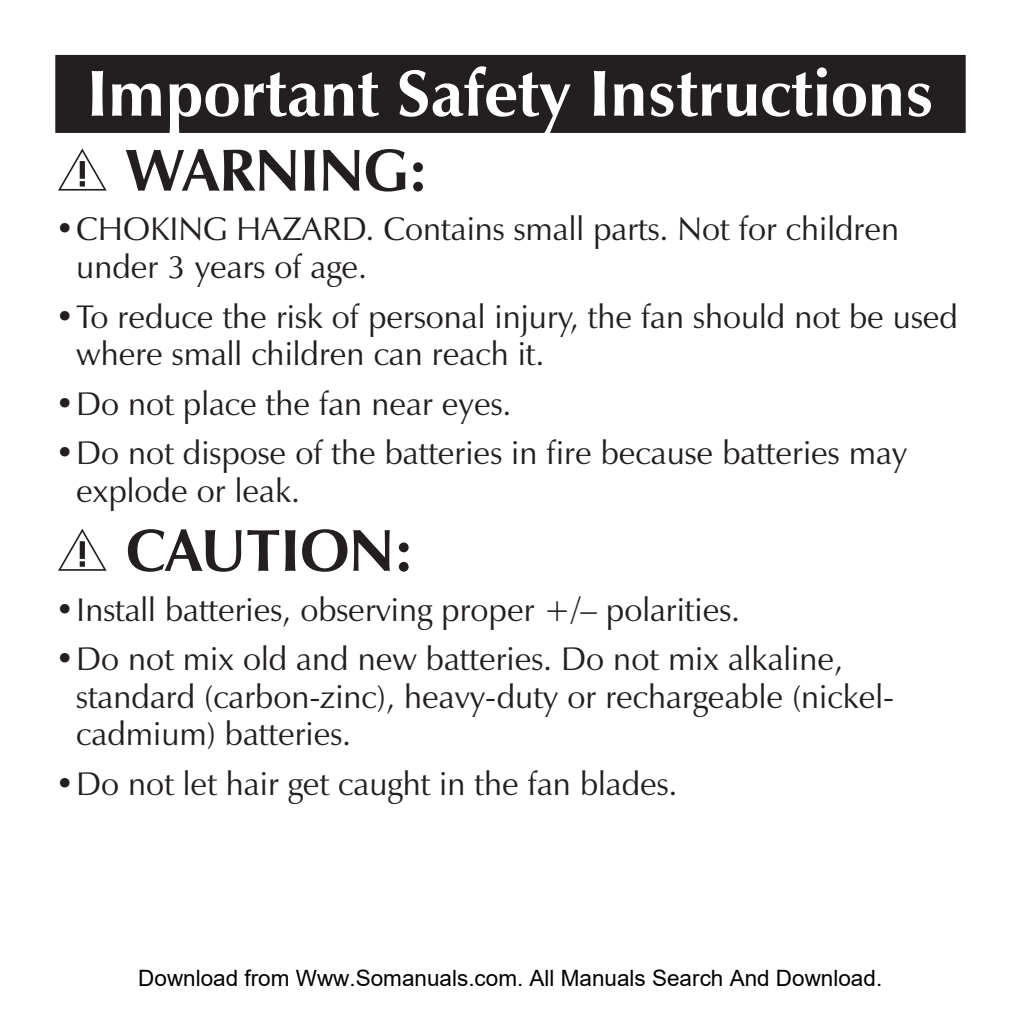
<style>
.page{position:relative;width:1021px;height:1021px;background:#fff}
.page>*{position:absolute;margin:0;border:0;box-sizing:border-box;transform-origin:0 0}
.t1{font:700 66px "Zapf Humanist 601 BT";color:#fff}
.t2{font:700 60px "Zapf Humanist 601 BT";color:#231f20}
.t3{font:33px/37.5px "Zapf Humanist 601 BT";color:#231f20}
.t4{font:22.5px "Arial";color:#000}
</style>
<div class="page">
<svg style="left:58px;top:148px;width:49px;height:42px"></svg>
<div style="left:80px;top:161px;width:5px;height:18px;background:#231f20"></div>
<svg style="left:58px;top:528px;width:48px;height:42px"></svg>
<div style="left:80px;top:541px;width:5px;height:18px;background:#231f20"></div>
<div style="left:55px;top:55px;width:910px;height:78px;background:#231f20"></div>
<h1 class="t1" style="left:87px;top:52px;width:848px">Important Safety Instructions</h1>
<h2 class="t2" style="left:126px;top:133px;width:304px">WARNING:</h2>
<p class="t3" style="left:76px;top:210px;width:824px;text-indent:-21px">• CHOKING HAZARD. Contains small parts. Not for children under 3 years of age.</p>
<p class="t3" style="left:76px;top:297px;width:883px;text-indent:-21px">• To reduce the risk of personal injury, the fan should not be used where small children can reach it.</p>
<p class="t3" style="left:55px;top:384px;width:458px">• Do not place the fan near eyes.</p>
<p class="t3" style="left:76px;top:434px;width:832px;text-indent:-21px">• Do not dispose of the batteries in fire because batteries may explode or leak.</p>
<h2 class="t2" style="left:126px;top:513px;width:289px">CAUTION:</h2>
<p class="t3" style="left:55px;top:590px;width:686px">• Install batteries, observing proper +/– polarities.</p>
<p class="t3" style="left:76px;top:640px;width:819px;text-indent:-21px">• Do not mix old and new batteries. Do not mix alkaline, standard (carbon-zinc), heavy-duty or rechargeable (nickel&shy;cadmium) batteries.</p>
<p class="t3" style="left:55px;top:764px;width:624px">• Do not let hair get caught in the fan blades.</p>
<p class="t4" style="left:138px;top:965px;width:745px">Download from Www.Somanuals.com. All Manuals Search And Download.</p>
</div>
